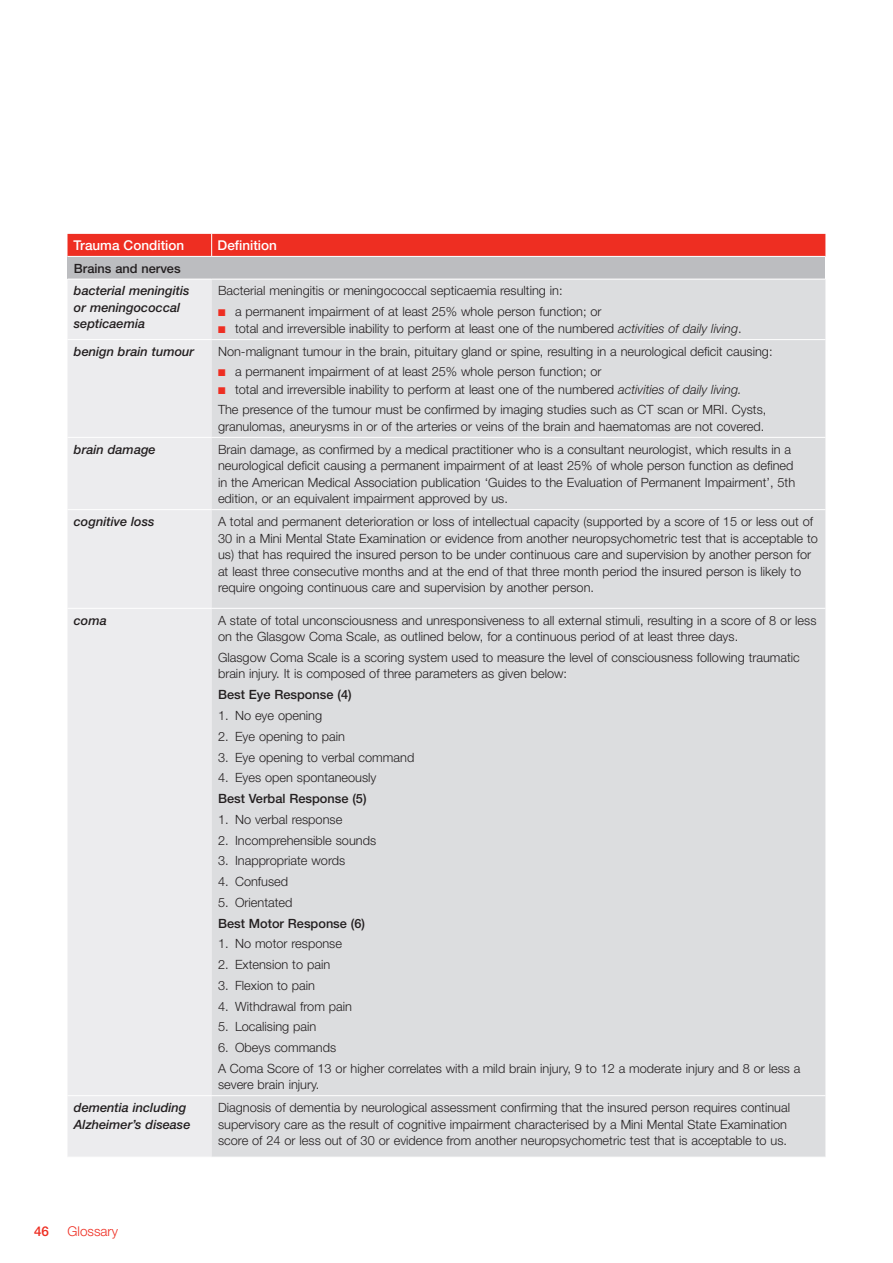
<style>
.page{position:relative;width:893px;height:1263px;background:#fff}
.page>*{position:absolute;margin:0;border:0;box-sizing:border-box;transform-origin:0 0}
.t1{font:500 13.5px "Helvetica Neue";color:#fff}
.t2{font:300 13.5px "Helvetica Neue";color:#ee2e22}
.t3{font:500 13.5px "Helvetica Neue";color:#ee2e22}
.t4{font:300 12.75px/16.5px "Helvetica Neue";color:#231f20}
.t5{font:italic 500 12.75px/16.5px "Helvetica Neue";color:#231f20}
.t6{font:500 12.75px "Helvetica Neue";color:#231f20}
.s1{color:#ee2e22}
.s2{font-style:italic}
</style>
<div class="page">
<div style="left:68px;top:256px;width:757px;height:23px;background:#bcbdc0"></div>
<div style="left:68px;top:280px;width:144px;height:877px;background:#ececee"></div>
<div style="left:212px;top:280px;width:613px;height:877px;background:#dcdddf"></div>
<div style="left:68px;top:234px;width:757px;height:23px;background:#ee2e22"></div>
<hr style="left:68px;top:256px;width:143px;height:1px;background:#fff">
<hr style="left:212px;top:256px;width:613px;height:1px;background:#fff">
<hr style="left:68px;top:339px;width:144px;height:1px;background:#fff">
<hr style="left:212px;top:339px;width:613px;height:1px;background:#fff">
<hr style="left:68px;top:437px;width:144px;height:1px;background:#fff">
<hr style="left:212px;top:437px;width:613px;height:1px;background:#fff">
<hr style="left:68px;top:509px;width:144px;height:1px;background:#fff">
<hr style="left:212px;top:509px;width:613px;height:1px;background:#fff">
<hr style="left:68px;top:608px;width:144px;height:1px;background:#fff">
<hr style="left:212px;top:608px;width:613px;height:1px;background:#fff">
<hr style="left:68px;top:1095px;width:144px;height:1px;background:#fff">
<hr style="left:212px;top:1095px;width:613px;height:1px;background:#fff">
<p class="t1" style="left:74px;top:238px;width:112px">Trauma Condition</p>
<p class="t1" style="left:218px;top:238px;width:61px">Definition</p>
<p class="t6" style="left:74px;top:261px;width:108px">Brains and nerves</p>
<p class="t5" style="left:74px;top:283px;width:117px">bacterial meningitis or meningococcal septicaemia</p>
<p class="t4" style="left:218px;top:282px;width:346px">Bacterial meningitis or meningococcal septicaemia resulting in:</p>
<p class="t4" style="left:218px;top:303px;width:385px"><span class="s1">■</span> a permanent impairment of at least 25% whole person function; or</p>
<p class="t4" style="left:218px;top:320px;width:525px"><span class="s1">■</span> total and irreversible inability to perform at least one of the numbered <span class="s2">activities of daily living</span>.</p>
<p class="t5" style="left:74px;top:343px;width:122px">benign brain tumour</p>
<p class="t4" style="left:218px;top:343px;width:556px">Non-malignant tumour in the brain, pituitary gland or spine, resulting in a neurological deficit causing:</p>
<p class="t4" style="left:218px;top:363px;width:385px"><span class="s1">■</span> a permanent impairment of at least 25% whole person function; or</p>
<p class="t4" style="left:218px;top:379px;width:550px;line-height:20.7px"><span class="s1">■</span> total and irreversible inability to perform at least one of the numbered <span class="s2">activities of daily living.<br></span>The presence of the tumour must be confirmed by imaging studies such as CT scan or MRI. Cysts,</p>
<p class="t4" style="left:218px;top:418px;width:548px">granulomas, aneurysms in or of the arteries or veins of the brain and haematomas are not covered.</p>
<p class="t5" style="left:74px;top:441px;width:83px">brain damage</p>
<p class="t4" style="left:218px;top:441px;width:579px">Brain damage, as confirmed by a medical practitioner who is a consultant neurologist, which results in a neurological deficit causing a permanent impairment of at least 25% of whole person function as defined in the American Medical Association publication ‘Guides to the Evaluation of Permanent Impairment’, 5th edition, or an equivalent impairment approved by us.</p>
<p class="t5" style="left:74px;top:513px;width:82px">cognitive loss</p>
<p class="t4" style="left:218px;top:513px;width:601px">A total and permanent deterioration or loss of intellectual capacity (supported by a score of 15 or less out of 30 in a Mini Mental State Examination or evidence from another neuropsychometric test that is acceptable to us) that has required the insured person to be under continuous care and supervision by another person for at least three consecutive months and at the end of that three month period the insured person is likely to require ongoing continuous care and supervision by another person.</p>
<p class="t5" style="left:74px;top:612px;width:35px">coma</p>
<p class="t4" style="left:218px;top:612px;width:600px">A state of total unconsciousness and unresponsiveness to all external stimuli, resulting in a score of 8 or less on the Glasgow Coma Scale, as outlined below, for a continuous period of at least three days.</p>
<p class="t4" style="left:218px;top:649px;width:583px">Glasgow Coma Scale is a scoring system used to measure the level of consciousness following traumatic brain injury. It is composed of three parameters as given below:</p>
<p class="t6" style="left:218px;top:687px;width:135px">Best Eye Response (4)</p>
<p class="t4" style="left:218px;top:707px;width:106px">1. No eye opening</p>
<p class="t4" style="left:218px;top:728px;width:128px">2. Eye opening to pain</p>
<p class="t4" style="left:218px;top:748px;width:198px">3. Eye opening to verbal command</p>
<p class="t4" style="left:218px;top:769px;width:160px">4. Eyes open spontaneously</p>
<p class="t6" style="left:218px;top:791px;width:150px">Best Verbal Response (5)</p>
<p class="t4" style="left:218px;top:811px;width:126px">1. No verbal response</p>
<p class="t4" style="left:218px;top:831px;width:160px">2. Incomprehensible sounds</p>
<p class="t4" style="left:218px;top:852px;width:129px">3. Inappropriate words</p>
<p class="t4" style="left:218px;top:873px;width:72px">4. Confused</p>
<p class="t4" style="left:218px;top:894px;width:76px">5. Orientated</p>
<p class="t6" style="left:218px;top:915px;width:149px">Best Motor Response (6)</p>
<p class="t4" style="left:218px;top:935px;width:126px">1. No motor response</p>
<p class="t4" style="left:218px;top:956px;width:114px">2. Extension to pain</p>
<p class="t4" style="left:218px;top:977px;width:99px">3. Flexion to pain</p>
<p class="t4" style="left:218px;top:997px;width:135px">4. Withdrawal from pain</p>
<p class="t4" style="left:218px;top:1018px;width:100px">5. Localising pain</p>
<p class="t4" style="left:218px;top:1037px;width:584px;line-height:20.7px">6. Obeys commands<br>A Coma Score of 13 or higher correlates with a mild brain injury, 9 to 12 a moderate injury and 8 or less a</p>
<p class="t4" style="left:218px;top:1076px;width:103px">severe brain injury.</p>
<p class="t5" style="left:74px;top:1099px;width:118px">dementia including<br>Alzheimer’s disease</p>
<p class="t4" style="left:218px;top:1099px;width:574px">Diagnosis of dementia by neurological assessment confirming that the insured person requires continual supervisory care as the result of cognitive impairment characterised by a Mini Mental State Examination score of 24 or less out of 30 or evidence from another neuropsychometric test that is acceptable to us.</p>
<p class="t3" style="left:34px;top:1223px;width:17px">46</p>
<p class="t2" style="left:68px;top:1223px;width:52px">Glossary</p>
</div>
